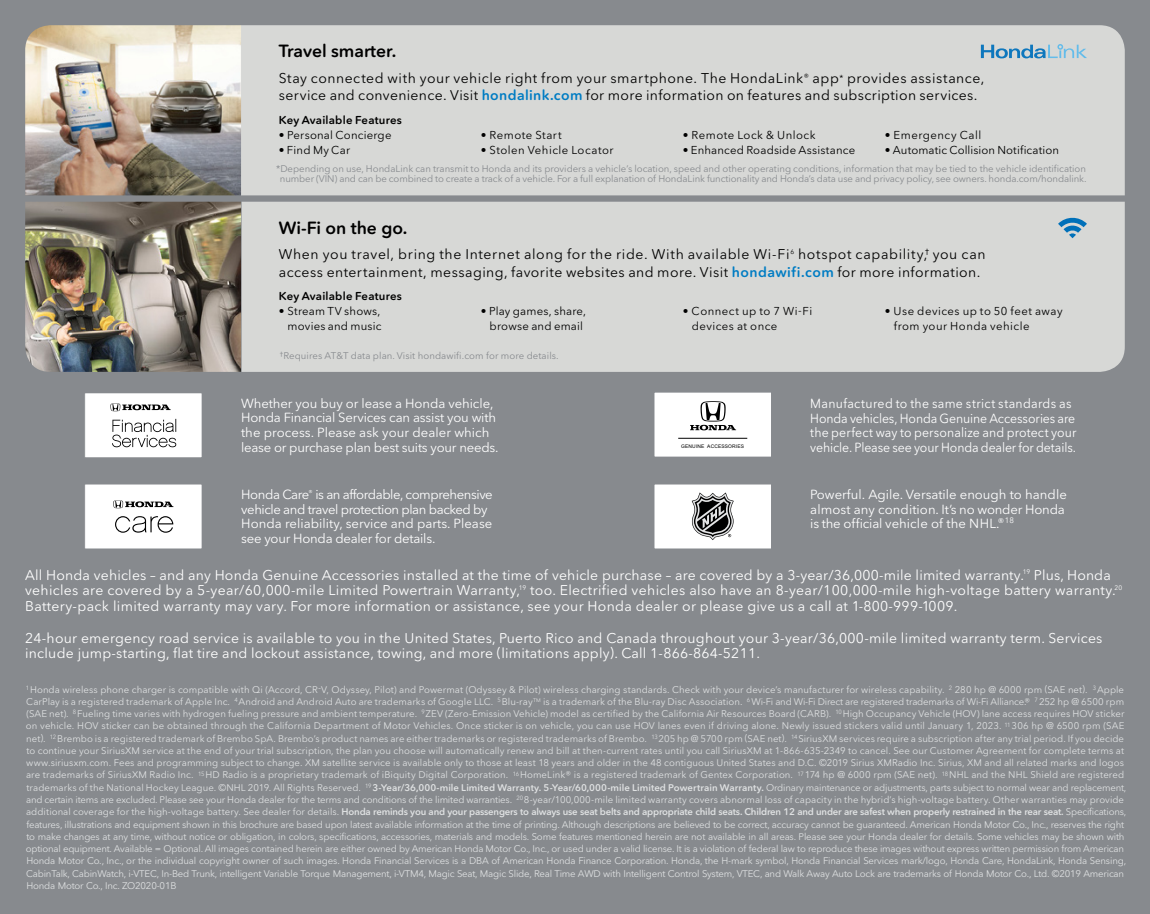
<style>
.page{position:relative;width:1150px;height:914px;background:#878a8e}
.page>*{position:absolute;margin:0;border:0;box-sizing:border-box;transform-origin:0 0}
.t1{font:600 17.5px "Avenir Next Rounded Std";color:#000}
.t2{font:14px/15.8px "Avenir Next Rounded Std";letter-spacing:.015em;color:#fff}
.t3{font:14px/17.5px "Avenir Next Rounded Std";letter-spacing:.035em;color:#000}
.t4{font:13.12px/14.9px "Avenir Next Rounded Std";letter-spacing:-.005em;color:#fff}
.t5{font:13.12px/14.9px "Avenir Next Rounded Std";letter-spacing:-.005em;color:#fff;scale:.94 1}
.t6{font:13.12px/14.9px "Avenir Next Rounded Std";letter-spacing:-.03em;color:#fff}
.t7{font:11.38px/14.9px "Avenir Next Rounded Std";letter-spacing:.025em;color:#000;text-align:right}
.t8{font:600 11.38px "Avenir Next Rounded Std";letter-spacing:.02em;color:#000}
.t9{font:11.38px/14.9px "Avenir Next Rounded Std";letter-spacing:.045em;color:#000}
.t10{font:9.62px/12.2px "Avenir Next Rounded Std";color:#dfe1e2}
.t11{font:9.62px/10.5px "Avenir Next Rounded Std";color:#878a8e;text-align:center}
.t12{font:4.9px "Arial";letter-spacing:.025em;color:#000}
.s1{font-weight:600;color:#007cc3}
.s2{font-weight:600}
</style>
<div class="page">
<div style="left:241px;top:25px;width:884px;height:170px;background:#d7d8d6"></div>
<div style="left:242px;top:202px;width:883px;height:170px;background:#d7d8d6"></div>
<svg style="left:1063px;top:224px;width:18px;height:9px"></svg>
<svg style="left:1058px;top:216px;width:29px;height:11px"></svg>
<svg style="left:1069px;top:233px;width:7px;height:6px"></svg>
<img style="left:25px;top:25px;width:216px;height:170px">
<img style="left:25px;top:202px;width:216px;height:170px">
<svg style="left:981px;top:44px;width:106px;height:14px"></svg>
<div style="left:654px;top:392px;width:117px;height:65px;background:#fff"></div>
<svg style="left:690px;top:401px;width:46px;height:29px"></svg>
<hr style="left:678px;top:438px;width:69px;height:1px;background:#000">
<div style="left:654px;top:392px;width:118px;height:65px;border:1px solid #878a8e"></div>
<div style="left:654px;top:484px;width:117px;height:65px;background:#fff"></div>
<svg style="left:692px;top:492px;width:42px;height:48px"></svg>
<div style="left:654px;top:483px;width:118px;height:66px;border:1px solid #878a8e"></div>
<div style="left:85px;top:484px;width:117px;height:65px;background:#fff"></div>
<svg style="left:113px;top:500px;width:60px;height:8px"></svg>
<svg style="left:115px;top:516px;width:58px;height:16px"></svg>
<div style="left:84px;top:483px;width:118px;height:66px;border:1px solid #878a8e"></div>
<div style="left:85px;top:393px;width:117px;height:65px;background:#fff"></div>
<svg style="left:112px;top:419px;width:64px;height:28px"></svg>
<svg style="left:110px;top:403px;width:61px;height:8px"></svg>
<div style="left:84px;top:392px;width:118px;height:66px;border:1px solid #878a8e"></div>
<h1 class="t1" style="left:279px;top:40px;width:119px">Travel smarter.</h1>
<h2 class="t3" style="left:279px;top:69px;width:707px">Stay connected with your vehicle right from your smartphone. The HondaLink<sup>®</sup> app<sup>*</sup> provides assistance, service and convenience. Visit <span class="s1">hondalink.com</span> for more information on features and subscription services.</h2>
<p class="t8" style="left:279px;top:113px;width:125px">Key Available Features</p>
<p class="t7" style="left:279px;top:128px;width:114px">• Personal Concierge</p>
<p class="t7" style="left:279px;top:142px;width:73px">• Find My Car</p>
<p class="t7" style="left:481px;top:128px;width:82px">• Remote Start</p>
<p class="t7" style="left:481px;top:142px;width:134px">• Stolen Vehicle Locator</p>
<p class="t7" style="left:683px;top:128px;width:134px">• Remote Lock &amp; Unlock</p>
<p class="t7" style="left:683px;top:142px;width:174px">• Enhanced Roadside Assistance</p>
<p class="t7" style="left:885px;top:128px;width:98px">• Emergency Call</p>
<p class="t7" style="left:885px;top:142px;width:176px">• Automatic Collision Notification</p>
<p class="t11" style="left:276px;top:163px;width:812px">*Depending on use, HondaLink can transmit to Honda and its providers a vehicle’s location, speed and other operating conditions, information that may be tied to the vehicle identification number (VIN) and can be combined to create a track of a vehicle. For a full explanation of HondaLink functionality and Honda’s data use and privacy policy, see owners. honda.com/hondalink.</p>
<h1 class="t1" style="left:279px;top:217px;width:130px">Wi-Fi on the go.</h1>
<h2 class="t3" style="left:279px;top:246px;width:708px">When you travel, bring the Internet along for the ride. With available Wi-Fi<sup>6</sup> hotspot capability,<sup>†</sup> you can access entertainment, messaging, favorite websites and more. Visit <span class="s1">hondawifi.com</span> for more information.</h2>
<p class="t8" style="left:279px;top:289px;width:125px">Key Available Features</p>
<p class="t7" style="left:279px;top:304px;width:104px">• Stream TV shows, movies and music</p>
<p class="t7" style="left:481px;top:304px;width:107px;text-align:center">• Play games, share, browse and email</p>
<p class="t9" style="left:692px;top:304px;width:122px;text-indent:-9px">• Connect up to 7 Wi-Fi devices at once</p>
<p class="t7" style="left:893px;top:304px;width:170px;text-align:left;text-indent:-9px">• Use devices up to 50 feet away from your Honda vehicle</p>
<p class="t11" style="left:280px;top:351px;width:280px"><sup>†</sup>Requires AT&amp;T data plan. Visit hondawifi.com for more details.</p>
<h3 class="t4" style="left:241px;top:395px;width:259px">Whether you buy or lease a Honda vehicle, Honda Financial Services can assist you with the process. Please ask your dealer which lease or purchase plan best suits your needs.</h3>
<h3 class="t5" style="left:810px;top:395px;width:285px">Manufactured to the same strict standards as Honda vehicles, Honda Genuine Accessories are the perfect way to personalize and protect your vehicle. Please see your Honda dealer for details.</h3>
<h3 class="t4" style="left:810px;top:487px;width:258px">Powerful. Agile. Versatile enough to handle almost any condition. It’s no wonder Honda is the official vehicle of the NHL.<sup>®</sup><sup>18</sup></h3>
<p class="t12" style="left:681px;top:443px;width:64px">GENUINE ACCESSORIES</p>
<h3 class="t6" style="left:241px;top:487px;width:253px">Honda Care<sup>®</sup> is an affordable, comprehensive vehicle and travel protection plan backed by Honda reliability, service and parts. Please see your Honda dealer for details.</h3>
<p class="t2" style="left:25px;top:567px;width:1098px">All Honda vehicles – and any Honda Genuine Accessories installed at the time of vehicle purchase – are covered by a 3-year/36,000-mile limited warranty.<sup>19</sup> Plus, Honda vehicles are covered by a 5-year/60,000-mile Limited Powertrain Warranty,<sup>19</sup> too. Electrified vehicles also have an 8-year/100,000-mile high-voltage battery warranty.<sup>20<br></sup>Battery-pack limited warranty may vary. For more information or assistance, see your Honda dealer or please give us a call at 1-800-999-1009.</p>
<p class="t2" style="left:25px;top:630px;width:1079px">24-hour emergency road service is available to you in the United States, Puerto Rico and Canada throughout your 3-year/36,000-mile limited warranty term. Services include jump-starting, flat tire and lockout assistance, towing, and more (limitations apply). Call 1-866-864-5211.</p>
<p class="t10" style="left:26px;top:683px;width:1102px"><sup>1</sup>Honda wireless phone charger is compatible with Qi (Accord, CR-V, Odyssey, Pilot) and Powermat (Odyssey &amp; Pilot) wireless charging standards. Check with your device’s manufacturer for wireless capability. <sup>2</sup> 280 hp @ 6000 rpm (SAE net). <sup>3</sup>Apple CarPlay is a registered trademark of Apple Inc. <sup>4</sup>Android and Android Auto are trademarks of Google LLC. <sup>5</sup>Blu-ray<sup>TM</sup> is a trademark of the Blu-ray Disc Association. <sup>6</sup> Wi-Fi and Wi-Fi Direct are registered trademarks of Wi-Fi Alliance.® <sup>7</sup> 252 hp @ 6500 rpm (SAE net). <sup>8</sup> Fueling time varies with hydrogen fueling pressure and ambient temperature. <sup>9</sup> ZEV (Zero-Emission Vehicle) model as certified by the California Air Resources Board (CARB). <sup>10</sup>High Occupancy Vehicle (HOV) lane access requires HOV sticker on vehicle. HOV sticker can be obtained through the California Department of Motor Vehicles. Once sticker is on vehicle, you can use HOV lanes even if driving alone. Newly issued stickers valid until January 1, 2023. <sup>11</sup> 306 hp @ 6500 rpm (SAE net). <sup>12</sup>Brembo is a registered trademark of Brembo SpA. Brembo’s product names are either trademarks or registered trademarks of Brembo. <sup>13</sup> 205 hp @ 5700 rpm (SAE net). <sup>14</sup> SiriusXM services require a subscription after any trial period. If you decide to continue your SiriusXM service at the end of your trial subscription, the plan you choose will automatically renew and bill at then-current rates until you call SiriusXM at 1-866-635-2349 to cancel. See our Customer Agreement for complete terms at www.siriusxm.com. Fees and programming subject to change. XM satellite service is available only to those at least 18 years and older in the 48 contiguous United States and D.C. ©2019 Sirius XMRadio Inc. Sirius, XM and all related marks and logos are trademarks of SiriusXM Radio Inc. <sup>15</sup> HD Radio is a proprietary trademark of iBiquity Digital Corporation. <sup>16</sup>HomeLink® is a registered trademark of Gentex Corporation. <sup>17</sup> 174 hp @ 6000 rpm (SAE net). <sup>18</sup>NHL and the NHL Shield are registered trademarks of the National Hockey League. ©NHL 2019. All Rights Reserved. <sup>19</sup><span class="s2">3-Year/36,000-mile Limited Warranty. 5-Year/60,000-mile Limited Powertrain Warranty.</span> Ordinary maintenance or adjustments, parts subject to normal wear and replacement, and certain items are excluded. Please see your Honda dealer for the terms and conditions of the limited warranties. <sup>20</sup> 8-year/100,000-mile limited warranty covers abnormal loss of capacity in the hybrid’s high-voltage battery. Other warranties may provide additional coverage for the high-voltage battery. See dealer for details. <span class="s2">Honda reminds you and your passengers to always use seat belts and appropriate child seats. Children 12 and under are safest when properly restrained in the rear seat.</span> Specifications, features, illustrations and equipment shown in this brochure are based upon latest available information at the time of printing. Although descriptions are believed to be correct, accuracy cannot be guaranteed. American Honda Motor Co., Inc., reserves the right to make changes at any time, without notice or obligation, in colors, specifications, accessories, materials and models. Some features mentioned herein are not available in all areas. Please see your Honda dealer for details. Some vehicles may be shown with optional equipment. Available = Optional. All images contained herein are either owned by American Honda Motor Co., Inc., or used under a valid license. It is a violation of federal law to reproduce these images without express written permission from American Honda Motor Co., Inc., or the individual copyright owner of such images. Honda Financial Services is a DBA of American Honda Finance Corporation. Honda, the H-mark symbol, Honda Financial Services mark/logo, Honda Care, HondaLink, Honda Sensing, CabinTalk, CabinWatch, i-VTEC, In-Bed Trunk, intelligent Variable Torque Management, i-VTM4, Magic Seat, Magic Slide, Real Time AWD with Intelligent Control System, VTEC, and Walk Away Auto Lock are trademarks of Honda Motor Co., Ltd. ©2019 American Honda Motor Co., Inc. ZO2020-01B</p>
</div>
